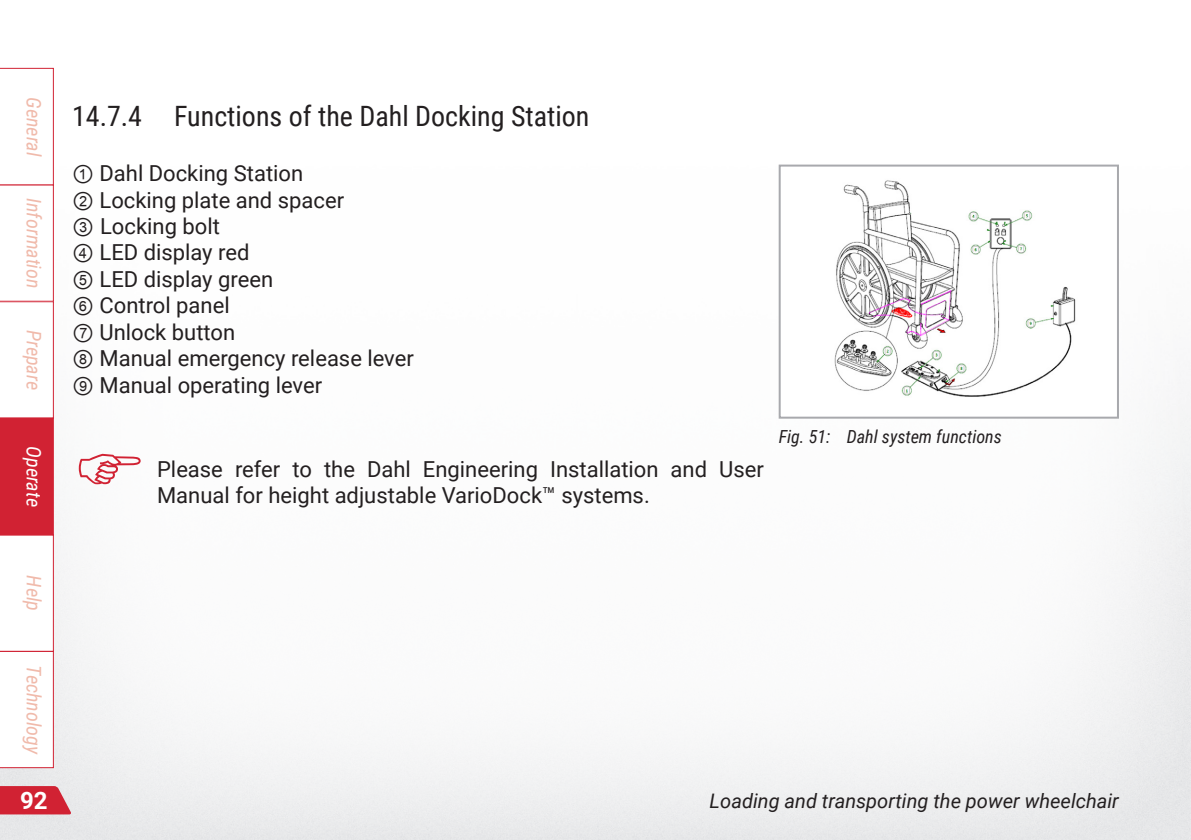
<style>
.page{position:relative;width:1191px;height:840px;background:#fff}
.page>*{position:absolute;margin:0;border:0;box-sizing:border-box;transform-origin:0 0}
.t1{font:28px "Roboto Condensed";color:#231f20}
.t2{font:700 24px "Roboto";color:#fff}
.Text-Dok{font:22px/26.4px "Roboto";color:#231f20}
.t3{font:italic 20px "Roboto";color:#231f20}
.t4{font:italic 20px "Roboto Condensed";color:#f0baab}
.t5{font:italic 20px "Roboto Condensed";color:#fff}
.t6{font:italic 18px "Roboto Condensed";color:#231f20}
.s1{font-family:"Arial Unicode MS"}
</style>
<div class="page">
<svg style="left:1190px;top:411px;width:1px;height:428px"></svg>
<svg style="left:0;top:68px;width:54px;height:699px"></svg>
<svg style="left:0;top:785px;width:71px;height:29px;background:#d33b4a"></svg>
<img style="left:834px;top:180px;width:242px;height:217px">
<div style="left:778px;top:164px;width:341px;height:254px;border:2px solid #a8a9ad"></div>
<p class="t4" style="left:48px;top:97px;width:61px;rotate:90deg">General</p>
<p class="t4" style="left:48px;top:198px;width:92px;rotate:90deg">Information</p>
<p class="t4" style="left:48px;top:329px;width:61px;rotate:90deg">Prepare</p>
<p class="t5" style="left:48px;top:446px;width:62px;rotate:90deg">Operate</p>
<p class="t4" style="left:48px;top:575px;width:37px;rotate:90deg">Help</p>
<p class="t1" style="left:72px;top:97px;width:519px">14.7.4 Functions of the Dahl Docking Station</p>
<p class="Text-Dok" style="left:72px;top:159px;width:233px"><span class="s1">①</span> Dahl Docking Station</p>
<p class="Text-Dok" style="left:72px;top:185px;width:273px"><span class="s1">②</span> Locking plate and spacer</p>
<p class="Text-Dok" style="left:72px;top:212px;width:149px"><span class="s1">③</span> Locking bolt</p>
<p class="Text-Dok" style="left:72px;top:238px;width:179px"><span class="s1">④</span> LED display red</p>
<p class="Text-Dok" style="left:72px;top:265px;width:203px"><span class="s1">⑤</span> LED display green</p>
<p class="Text-Dok" style="left:72px;top:291px;width:159px"><span class="s1">⑥</span> Control panel</p>
<p class="Text-Dok" style="left:72px;top:317px;width:165px"><span class="s1">⑦</span> Unlock button</p>
<p class="Text-Dok" style="left:72px;top:344px;width:343px"><span class="s1">⑧</span> Manual emergency release lever</p>
<p class="Text-Dok" style="left:72px;top:370px;width:252px"><span class="s1">⑨</span> Manual operating lever</p>
<p class="Text-Dok" style="left:157px;top:454px;width:608px">Please refer to the Dahl Engineering Installation and User<br>Manual for height adjustable VarioDock™ systems.</p>
<p class="t6" style="left:778px;top:424px;width:225px">Fig. 51: Dahl system functions</p>
<p class="t4" style="left:48px;top:665px;width:91px;rotate:90deg">Technology</p>
<p class="t2" style="left:20px;top:783px;width:29px">92</p>
<p class="t3" style="left:709px;top:786px;width:411px">Loading and transporting the power wheelchair</p>
</div>
